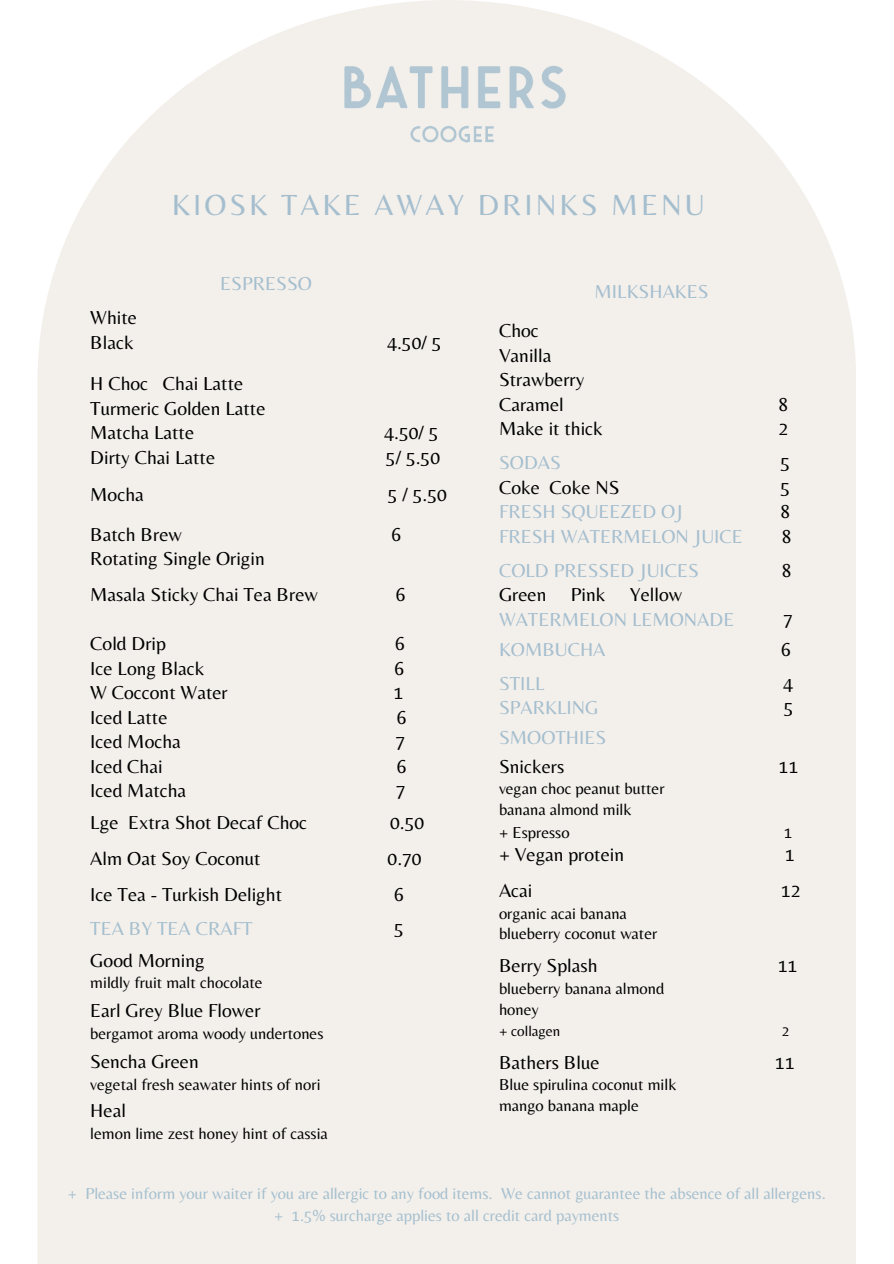
<style>
.page{position:relative;width:894px;height:1264px;background:#fff}
.page>*{position:absolute;margin:0;border:0;box-sizing:border-box;transform-origin:0 0}
.t1{font:30.3px "Belleza";letter-spacing:.1em;color:#a5bece}
.t2{font:19.5px/24.5px "Belleza";color:#000}
.t3{font:19.5px "Belleza";color:#a5bece}
.t4{font:19.5px "Belleza";color:#a5bfce}
.t5{font:16.5px/20.7px "Belleza";color:#000}
.t6{font:16.5px "Belleza";color:#a5bfce}
.t7{font:15px "Belleza";color:#000}
</style>
<div class="page">
<div style="left:37px;top:23px;width:819px;height:1240px;background:#f3f0ec"></div>
<img style="left:305px;top:0;width:296px;height:193px">
<p class="t1" style="left:172px;top:187px;width:534px">KIOSK TAKE AWAY DRINKS MENU</p>
<h2 class="t2" style="left:90px;top:305px;width:48px">White<br>Black</h2>
<h1 class="t3" style="left:220px;top:272px;width:93px">ESPRESSO</h1>
<h3 class="t2" style="left:90px;top:371px;width:177px">H Choc Chai Latte<br>Turmeric Golden Latte<br>Matcha Latte</h3>
<h2 class="t2" style="left:387px;top:330px;width:56px">4.50/ 5</h2>
<h3 class="t2" style="left:384px;top:420px;width:56px">4.50/ 5</h3>
<h3 class="t2" style="left:90px;top:444px;width:126px">Dirty Chai Latte</h3>
<h3 class="t2" style="left:386px;top:444px;width:56px">5/ 5.50</h3>
<h3 class="t2" style="left:90px;top:482px;width:55px">Mocha</h3>
<h3 class="t2" style="left:387px;top:482px;width:61px">5 / 5.50</h3>
<h3 class="t2" style="left:90px;top:521px;width:93px">Batch Brew</h3>
<h3 class="t2" style="left:391px;top:521px;width:11px">6</h3>
<h3 class="t2" style="left:90px;top:546px;width:176px">Rotating Single Origin</h3>
<h3 class="t2" style="left:90px;top:582px;width:229px">Masala Sticky Chai Tea Brew</h3>
<h3 class="t2" style="left:396px;top:582px;width:11px">6</h3>
<h3 class="t2" style="left:90px;top:631px;width:77px">Cold Drip</h3>
<h3 class="t2" style="left:395px;top:631px;width:11px">6</h3>
<h3 class="t2" style="left:90px;top:655px;width:115px">Ice Long Black</h3>
<h3 class="t2" style="left:394px;top:655px;width:11px">6</h3>
<h3 class="t2" style="left:90px;top:680px;width:139px">W Coccont Water</h3>
<h3 class="t2" style="left:393px;top:680px;width:11px">1</h3>
<h3 class="t2" style="left:90px;top:704px;width:79px">Iced Latte</h3>
<h3 class="t2" style="left:396px;top:704px;width:11px">6</h3>
<h3 class="t2" style="left:90px;top:729px;width:92px">Iced Mocha</h3>
<h3 class="t2" style="left:395px;top:729px;width:11px">7</h3>
<h3 class="t2" style="left:90px;top:753px;width:74px">Iced Chai</h3>
<h3 class="t2" style="left:397px;top:753px;width:11px">6</h3>
<h3 class="t2" style="left:90px;top:778px;width:97px">Iced Matcha</h3>
<h3 class="t2" style="left:396px;top:778px;width:11px">7</h3>
<h3 class="t2" style="left:90px;top:810px;width:218px">Lge Extra Shot Decaf Choc</h3>
<h3 class="t2" style="left:390px;top:810px;width:36px">0.50</h3>
<h3 class="t2" style="left:90px;top:845px;width:172px">Alm Oat Soy Coconut</h3>
<h3 class="t2" style="left:387px;top:845px;width:36px">0.70</h3>
<h3 class="t2" style="left:90px;top:881px;width:193px">Ice Tea - Turkish Delight</h3>
<h3 class="t2" style="left:394px;top:881px;width:11px">6</h3>
<h3 class="t4" style="left:90px;top:916px;width:164px">TEA BY TEA CRAFT</h3>
<h3 class="t2" style="left:394px;top:915px;width:11px">5</h3>
<h2 class="t2" style="left:90px;top:947px;width:116px">Good Morning</h2>
<p class="t5" style="left:90px;top:971px;width:174px">mildly fruit malt chocolate</p>
<p class="t2" style="left:90px;top:998px;width:172px">Earl Grey Blue Flower</p>
<p class="t5" style="left:90px;top:1022px;width:235px">bergamot aroma woody undertones</p>
<p class="t2" style="left:90px;top:1049px;width:110px">Sencha Green</p>
<p class="t5" style="left:90px;top:1073px;width:232px">vegetal fresh seawater hints of nori</p>
<p class="t2" style="left:90px;top:1098px;width:37px">Heal</p>
<p class="t5" style="left:90px;top:1122px;width:239px">lemon lime zest honey hint of cassia</p>
<p class="t2" style="left:499px;top:318px;width:87px">Choc<br>Vanilla<br>Strawberry<br>Caramel</p>
<p class="t3" style="left:594px;top:280px;width:115px">MILKSHAKES</p>
<p class="t2" style="left:778px;top:392px;width:11px">8</p>
<p class="t2" style="left:499px;top:416px;width:105px">Make it thick</p>
<p class="t2" style="left:778px;top:416px;width:11px">2</p>
<p class="t4" style="left:499px;top:451px;width:63px">SODAS</p>
<p class="t2" style="left:780px;top:450px;width:11px">5</p>
<p class="t2" style="left:499px;top:474px;width:122px">Coke Coke NS</p>
<p class="t2" style="left:780px;top:474px;width:11px">5</p>
<p class="t3" style="left:499px;top:500px;width:185px">FRESH SQUEEZED OJ</p>
<p class="t2" style="left:780px;top:499px;width:11px">8</p>
<p class="t3" style="left:499px;top:524px;width:245px">FRESH WATERMELON JUICE</p>
<p class="t2" style="left:781px;top:523px;width:11px">8</p>
<p class="t3" style="left:499px;top:558px;width:201px">COLD PRESSED JUICES</p>
<p class="t2" style="left:781px;top:557px;width:11px">8</p>
<p class="t2" style="left:499px;top:582px;width:185px">Green Pink Yellow</p>
<p class="t3" style="left:499px;top:607px;width:237px">WATERMELON LEMONADE</p>
<p class="t2" style="left:782px;top:606px;width:11px">7</p>
<p class="t3" style="left:499px;top:637px;width:108px">KOMBUCHA</p>
<p class="t2" style="left:781px;top:636px;width:11px">6</p>
<p class="t4" style="left:499px;top:671px;width:47px">STILL</p>
<p class="t2" style="left:783px;top:670px;width:11px">4</p>
<p class="t3" style="left:499px;top:696px;width:101px">SPARKLING</p>
<p class="t2" style="left:783px;top:695px;width:11px">5</p>
<p class="t3" style="left:499px;top:726px;width:109px">SMOOTHIES</p>
<p class="t2" style="left:499px;top:753px;width:67px">Snickers</p>
<p class="t2" style="left:778px;top:753px;width:21px">11</p>
<p class="t5" style="left:499px;top:778px;width:167px">vegan choc peanut butter banana almond milk</p>
<p class="t5" style="left:499px;top:821px;width:72px">+ Espresso</p>
<p class="t5" style="left:784px;top:821px;width:10px">1</p>
<p class="t2" style="left:499px;top:842px;width:127px">+ Vegan protein</p>
<p class="t2" style="left:784px;top:842px;width:11px">1</p>
<p class="t2" style="left:499px;top:878px;width:35px">Acai</p>
<p class="t2" style="left:781px;top:878px;width:21px">12</p>
<p class="t5" style="left:499px;top:902px;width:160px">organic acai banana blueberry coconut water</p>
<p class="t2" style="left:499px;top:953px;width:100px">Berry Splash</p>
<p class="t2" style="left:777px;top:953px;width:21px">11</p>
<p class="t5" style="left:499px;top:977px;width:167px">blueberry banana almond honey</p>
<p class="t7" style="left:499px;top:1021px;width:63px">+ collagen</p>
<p class="t7" style="left:781px;top:1021px;width:9px">2</p>
<p class="t2" style="left:499px;top:1049px;width:102px">Bathers Blue</p>
<p class="t2" style="left:775px;top:1049px;width:21px">11</p>
<p class="t5" style="left:499px;top:1073px;width:179px">Blue spirulina coconut milk mango banana maple</p>
<p class="t6" style="left:68px;top:1183px;width:759px">+ Please inform your waiter if you are allergic to any food items. We cannot guarantee the absence of all allergens.</p>
<p class="t6" style="left:274px;top:1206px;width:346px">+ 1.5% surcharge applies to all credit card payments</p>
</div>
